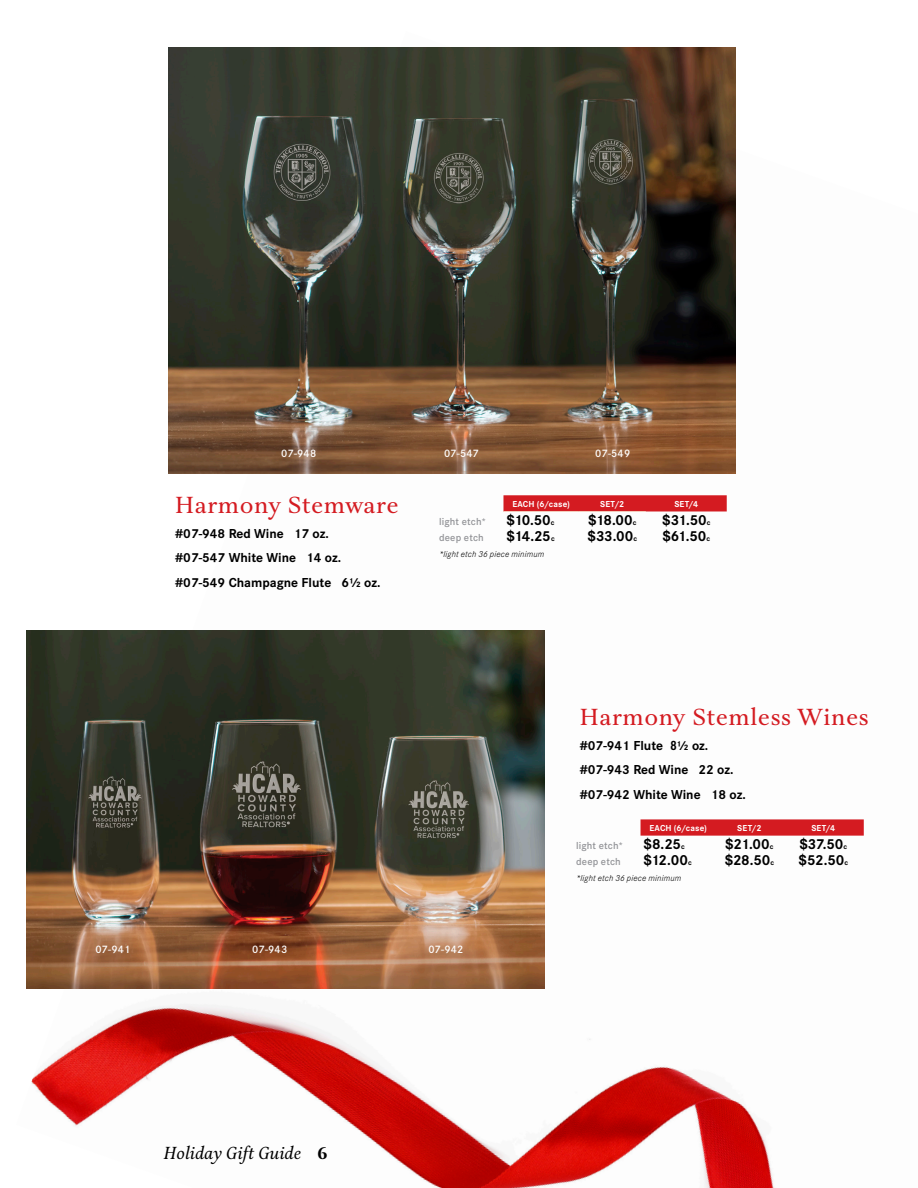
<style>
.page{position:relative;width:918px;height:1188px;background:#fff}
.page>*{position:absolute;margin:0;border:0;box-sizing:border-box;transform-origin:0 0}
.t1{font:24px "Aria Text G2";letter-spacing:.025em;color:#d41b21}
.t2{font:italic 18px "Aria Text G2";color:#000}
.t3{font:700 15px "Corporate S Pro";letter-spacing:-.025em;color:#000}
.t4{font:700 13.5px "Corporate S Pro";color:#000}
.General_Info{font:600 11.25px "Corporate S Pro";letter-spacing:.015em;color:#fff}
.t5{font:600 10.5px "Corporate S Pro";letter-spacing:.015em;color:#939498}
.t6{font:italic 300 9px "Corporate S Pro";letter-spacing:.025em;color:#000}
.item_title_line{font:700 9px "Corporate S Pro";letter-spacing:.02em;color:#fff}
.s1{font-size:7.5px}
.s2{font-family:"Acumin Pro Cond"}
.s3{font-weight:700;font-style:normal}
</style>
<div class="page">
<img style="left:26px;top:47px;width:710px;height:1141px">
<img style="left:529px;top:68px;width:245px;height:1120px">
<img style="left:168px;top:48px;width:567px;height:425px">
<svg style="left:503px;top:495px;width:224px;height:16px;background:#d41f25"></svg>
<hr style="left:503px;top:511px;width:76px;height:1px;background:#f4cdbd">
<hr style="left:579px;top:511px;width:67px;height:1px;background:#f4cdbd">
<svg style="left:641px;top:819px;width:223px;height:17px;background:#d5252b"></svg>
<img style="left:27px;top:630px;width:518px;height:359px">
<p class="General_Info" style="left:281px;top:445px;width:36px">07-948</p>
<p class="General_Info" style="left:444px;top:445px;width:36px">07-547</p>
<p class="General_Info" style="left:595px;top:445px;width:36px">07-549</p>
<p class="t1" style="left:175px;top:491px;width:225px">Harmony Stemware</p>
<p class="t4" style="left:175px;top:522px;width:155px">#07-948 Red Wine 17 oz.</p>
<p class="t4" style="left:175px;top:547px;width:167px">#07-547 White Wine 14 oz.</p>
<p class="t4" style="left:175px;top:572px;width:207px">#07-549 Champagne Flute 6½ oz.</p>
<p class="item_title_line" style="left:512px;top:497px;width:59px">EACH (6/case)</p>
<p class="item_title_line" style="left:600px;top:497px;width:26px">SET/2</p>
<p class="item_title_line" style="left:674px;top:497px;width:25px">SET/4</p>
<p class="t5" style="left:439px;top:513px;width:49px">light etch*</p>
<p class="t3" style="left:506px;top:508px;width:50px">$10.50<span class="s1">c</span></p>
<p class="t3" style="left:588px;top:508px;width:50px">$18.00<span class="s1">c</span></p>
<p class="t3" style="left:662px;top:508px;width:50px">$31.50<span class="s1">c</span></p>
<p class="t5" style="left:439px;top:530px;width:46px">deep etch</p>
<p class="t3" style="left:506px;top:524px;width:50px">$14.25<span class="s1">c</span></p>
<p class="t3" style="left:587px;top:524px;width:51px">$33.00<span class="s1">c</span></p>
<p class="t3" style="left:662px;top:524px;width:49px">$61.50<span class="s1">c</span></p>
<p class="t6" style="left:439px;top:548px;width:107px">*light etch 36 piece minimum</p>
<p class="t1" style="left:580px;top:703px;width:291px">Harmony Stemless Wines</p>
<p class="t4" style="left:580px;top:734px;width:130px">#07-941 Flute <span class="s2">8</span>½ oz.</p>
<p class="t4" style="left:580px;top:759px;width:155px">#07-943 Red Wine 22 oz.</p>
<p class="t4" style="left:580px;top:784px;width:167px">#07-942 White Wine 18 oz.</p>
<p class="item_title_line" style="left:649px;top:821px;width:59px">EACH (6/case)</p>
<p class="item_title_line" style="left:737px;top:821px;width:26px">SET/2</p>
<p class="item_title_line" style="left:811px;top:821px;width:25px">SET/4</p>
<p class="General_Info" style="left:96px;top:941px;width:36px">07-941</p>
<p class="General_Info" style="left:252px;top:941px;width:36px">07-943</p>
<p class="General_Info" style="left:428px;top:941px;width:36px">07-942</p>
<h2 class="t2" style="left:164px;top:1143px;width:166px">Holiday Gift Guide <span class="s3">6</span></h2>
<p class="t5" style="left:576px;top:838px;width:49px">light etch*</p>
<p class="t3" style="left:644px;top:832px;width:43px">$8.25<span class="s1">c</span></p>
<p class="t3" style="left:725px;top:832px;width:50px">$21.00<span class="s1">c</span></p>
<p class="t3" style="left:799px;top:832px;width:49px">$37.50<span class="s1">c</span></p>
<p class="t5" style="left:576px;top:854px;width:46px">deep etch</p>
<p class="t3" style="left:644px;top:848px;width:50px">$12.00<span class="s1">c</span></p>
<p class="t3" style="left:725px;top:848px;width:51px">$28.50<span class="s1">c</span></p>
<p class="t3" style="left:799px;top:848px;width:51px">$52.50<span class="s1">c</span></p>
<p class="t6" style="left:576px;top:872px;width:107px">*light etch 36 piece minimum</p>
</div>
